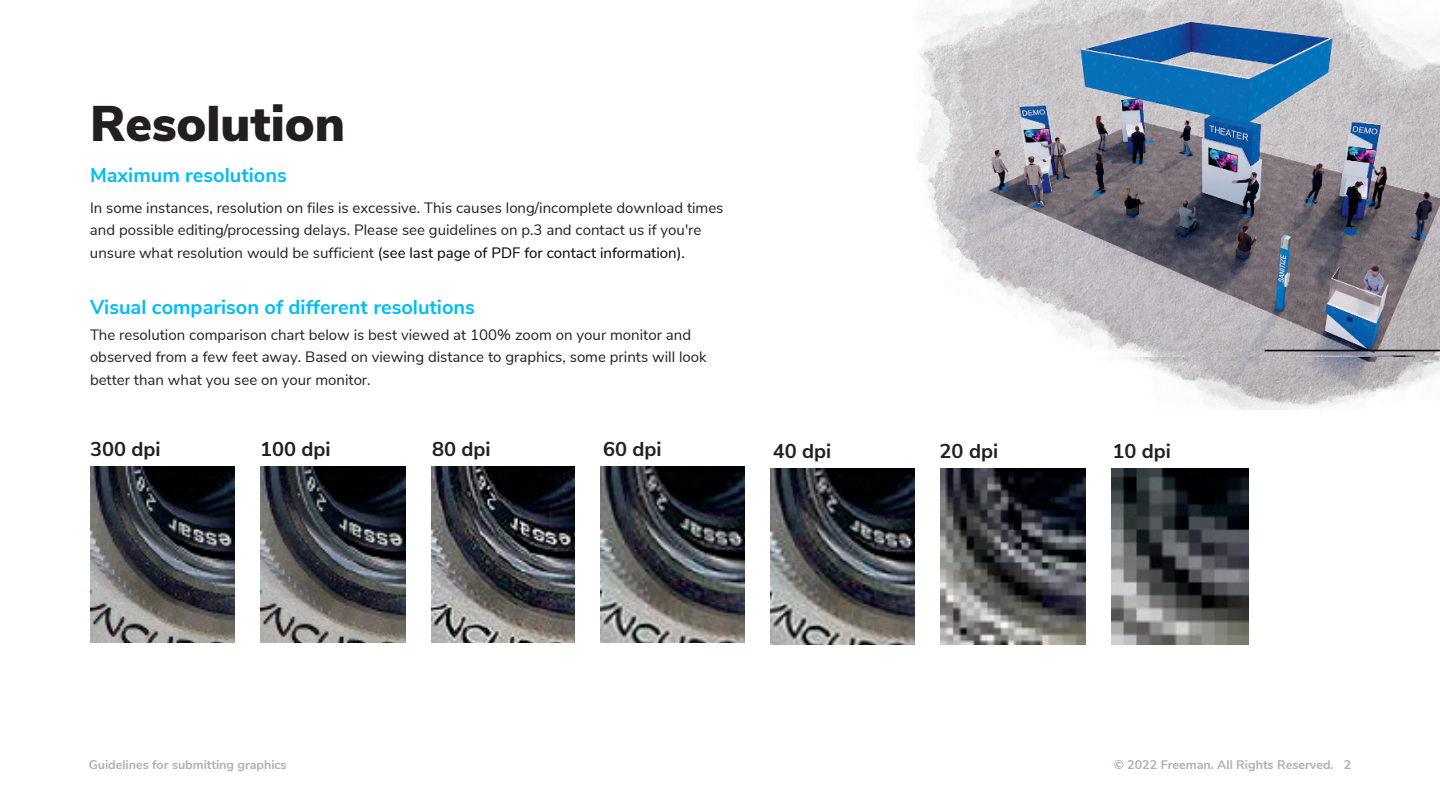
<style>
.page{position:relative;width:1440px;height:810px;background:#fff}
.page>*{position:absolute;margin:0;border:0;box-sizing:border-box;transform-origin:0 0}
.Body_Copy{font:900 50px "Nunito Sans";color:#231f20}
.Body_Copy-2{font:700 20px "Nunito Sans";color:#00bdf6}
.Subhead_Body{font:700 20px "Nunito Sans";color:#231f20}
.Body_Copy-3{font:15px/22.5px "Nunito Sans";color:#231f20}
.t1{font:700 12.5px "Nunito Sans";color:#adb1b1}
.s1{font-style:inherit}
.s2{color:#000}
</style>
<div class="page">
<img style="left:917px;top:0;width:523px;height:410px">
<img style="left:90px;top:466px;width:145px;height:176px">
<img style="left:261px;top:466px;width:144px;height:176px">
<img style="left:431px;top:466px;width:144px;height:176px">
<img style="left:601px;top:466px;width:144px;height:176px">
<img style="left:771px;top:468px;width:144px;height:176px">
<img style="left:941px;top:468px;width:144px;height:176px">
<img style="left:1112px;top:468px;width:137px;height:176px">
<p class="Body_Copy" style="left:90px;top:86px;width:257px">Resolution</p>
<p class="Body_Copy-2" style="left:90px;top:161px;width:198px">Maximum resolutions</p>
<p class="Body_Copy-3" style="left:90px;top:195px;width:635px">In some instances, resolution on files <span class="s1">is</span> excessive. This causes long/incomplete download times and possible editing/processing delays. <span class="s1">Please see guidelines on p.3 and contact us if you're unsure</span> what resolution would be sufficient <span class="s2">(see last page of PDF for contact information)</span><span class="s2">.</span></p>
<p class="Body_Copy-2" style="left:90px;top:293px;width:386px">Visual comparison of different resolutions</p>
<p class="Body_Copy-3" style="left:90px;top:322px;width:618px">The resolution comparison chart below is best viewed at 100% zoom on your monitor and observed from a few feet away. Based on viewing distance to graphics, some prints will look better than what you see on your monitor.</p>
<p class="Subhead_Body" style="left:90px;top:434px;width:72px">300 dpi</p>
<p class="Subhead_Body" style="left:260px;top:434px;width:72px">100 dpi</p>
<p class="Subhead_Body" style="left:432px;top:434px;width:60px">80 dpi</p>
<p class="Subhead_Body" style="left:603px;top:434px;width:60px">60 dpi</p>
<p class="Subhead_Body" style="left:773px;top:436px;width:60px">40 dpi</p>
<p class="Subhead_Body" style="left:940px;top:436px;width:60px">20 dpi</p>
<p class="Subhead_Body" style="left:1112px;top:436px;width:60px">10 dpi</p>
<p class="t1" style="left:89px;top:755px;width:199px">Guidelines for submitting graphics</p>
<p class="t1" style="left:1114px;top:755px;width:239px">© 2022 Freeman. All Rights Reserved. 2</p>
</div>
